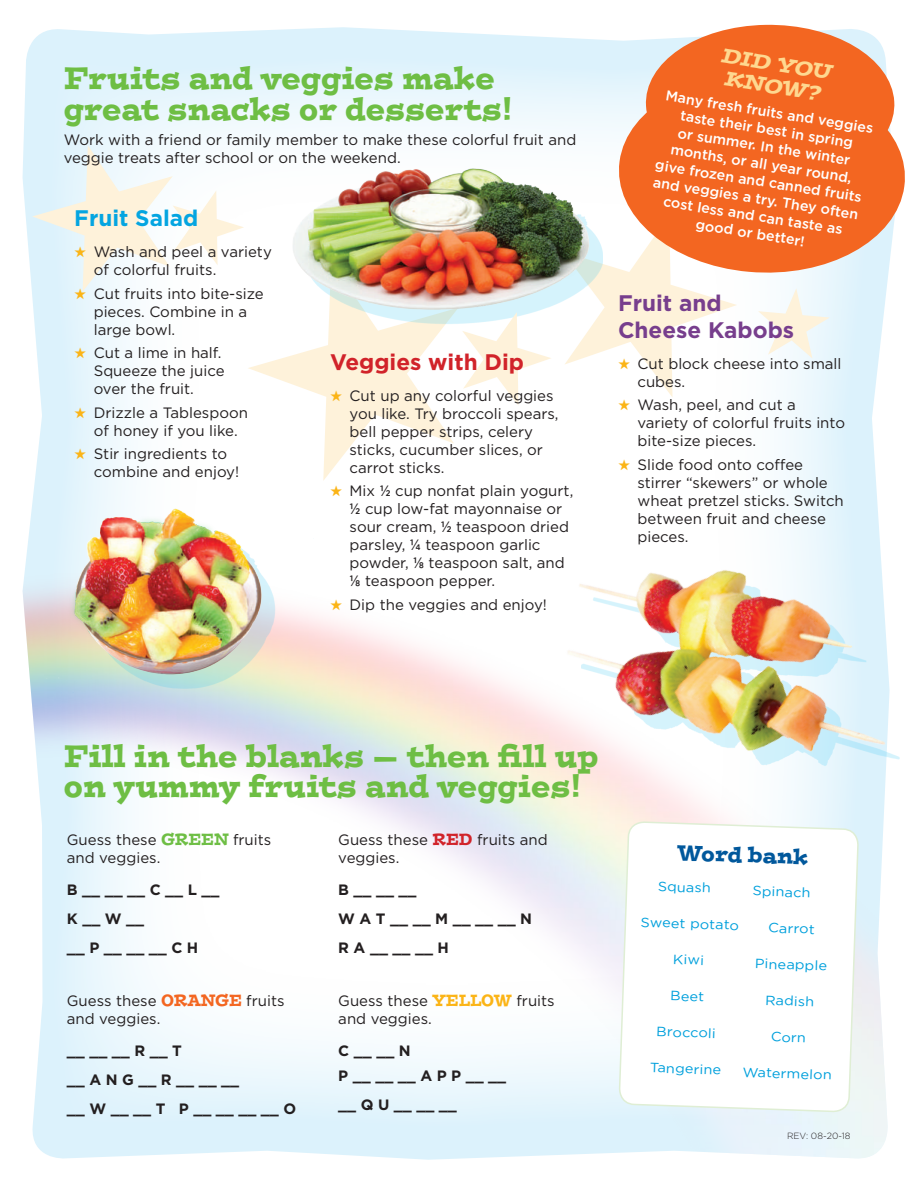
<style>
.page{position:relative;width:918px;height:1188px;background:#fff}
.page>*{position:absolute;margin:0;border:0;box-sizing:border-box;transform-origin:0 0}
.t1{font:31.2px/30.6px "Postino Std";letter-spacing:.01em;color:#6ebe44;scale:.83 1}
.t2{font:700 22.5px/27px "Gotham";color:#773e8d}
.t3{font:700 22.5px "Gotham";color:#d1232a}
.t4{font:700 22.5px "Gotham";color:#04a5e1}
.t5{font:21.45px "Postino Std";color:#01589c;scale:.86 1}
.t6{font:italic 20.1px/22.6px "Postino Std";color:#fed890;text-align:center}
.t7{font:15px/18px "Gotham";color:#231f20}
.t8{font:700 15px/28.8px "Gotham";color:#231f20}
.t9{font:500 14.25px/17.5px "Gotham";color:#fff;text-align:center}
.t10{font:13.35px "Gotham";color:#00a0dc;scale:1.09 1}
.t11{font:300 9px "Gotham";color:#231f20}
.s1{color:#fbb416}
.s2{font-family:"Gotham Narrow";font-weight:500}
.s3{font-family:"Postino Std";font-size:16.35px;color:#6ebe44}
.s4{font-family:"Postino Std";font-size:16.35px;color:#f36621}
.s5{font-family:"Postino Std";font-size:16.35px;color:#d1232a}
.s6{font-family:"Postino Std";font-size:16.35px;color:#fbb416}
</style>
<div class="page">
<svg style="left:23px;top:27px;width:865px;height:425px;fill:#dcf2fc"></svg>
<svg style="left:50px;top:56px;width:819px;height:396px"></svg>
<svg style="left:563px;top:215px;width:174px;height:183px"></svg>
<svg style="left:758px;top:288px;width:72px;height:71px"></svg>
<div style="left:61px;top:523px;width:253px;height:170px;background:#2bc4f3;opacity:.2"></div>
<img style="left:45px;top:509px;width:255px;height:170px">
<svg style="left:32px;top:145px;width:212px;height:147px"></svg>
<svg style="left:248px;top:261px;width:210px;height:220px"></svg>
<img style="left:530px;top:473px;width:370px;height:435px">
<img style="left:278px;top:149px;width:327px;height:187px">
<svg style="left:462px;top:312px;width:90px;height:94px"></svg>
<svg style="left:612px;top:69px;width:293px;height:210px;fill:#f36621"></svg>
<svg style="left:643px;top:24px;width:254px;height:160px;background:#f2783c"></svg>
<svg style="left:618px;top:821px;width:241px;height:292px"></svg>
<svg style="left:892px;top:473px;width:8px;height:118px"></svg>
<h1 class="t1" style="left:64px;top:62px;width:542px">Fruits and veggies make great snacks or desserts!</h1>
<p class="t7" style="left:64px;top:131px;width:514px">Work with a friend or family member to make these colorful fruit and veggie treats after school or on the weekend.</p>
<h2 class="t4" style="left:74px;top:203px;width:126px">Fruit Salad</h2>
<p class="t7" style="left:94px;top:243px;width:180px;text-indent:-20px"><span class="s1">★</span> Wash and peel a variety of colorful fruits.</p>
<p class="t7" style="left:94px;top:284px;width:172px;text-indent:-20px"><span class="s1">★</span> Cut fruits into bite-size pieces. Combine in a large bowl.</p>
<p class="t7" style="left:94px;top:344px;width:132px;text-indent:-20px"><span class="s1">★</span> Cut a lime in half.<br>Squeeze the juice over the fruit.</p>
<p class="t7" style="left:94px;top:403px;width:156px;text-indent:-20px"><span class="s1">★</span> Drizzle a Tablespoon of honey if you like.</p>
<p class="t7" style="left:94px;top:444px;width:147px;text-indent:-20px"><span class="s1">★</span> Stir ingredients to combine and enjoy!</p>
<h2 class="t3" style="left:330px;top:347px;width:195px">Veggies with Dip</h2>
<p class="t7" style="left:350px;top:386px;width:210px;text-indent:-20px"><span class="s1">★</span> Cut up any colorful veggies you like. Try broccoli spears, bell pepper strips, celery sticks, cucumber slices, or carrot sticks.</p>
<p class="t7" style="left:350px;top:482px;width:225px;text-indent:-20px"><span class="s1">★</span> Mix <span class="s2">½</span> cup nonfat plain yogurt, <span class="s2">½</span> cup low-fat mayonnaise or sour cream, <span class="s2">½</span> teaspoon dried parsley, <span class="s2">¼</span> teaspoon garlic powder, <span class="s2">⅛</span> teaspoon salt, and <span class="s2">⅛</span> teaspoon pepper.</p>
<p class="t7" style="left:330px;top:595px;width:218px"><span class="s1">★</span> Dip the veggies and enjoy!</p>
<h3 class="t6" style="left:724px;top:43px;width:112px;rotate:9deg">DID YOU<br>KNOW?</h3>
<p class="t9" style="left:667px;top:86px;width:211px;rotate:9deg">Many fresh fruits and veggies taste their best in spring<br>or summer. In the winter months, or all year round, give frozen and canned fruits and veggies a try. They often cost less and can taste as good or better!</p>
<h2 class="t2" style="left:618px;top:289px;width:178px">Fruit and<br>Cheese Kabobs</h2>
<p class="t7" style="left:638px;top:354px;width:205px;text-indent:-20px"><span class="s1">★</span> Cut block cheese into small cubes.</p>
<p class="t7" style="left:638px;top:396px;width:209px;text-indent:-20px"><span class="s1">★</span> Wash, peel, and cut a variety of colorful fruits into bite-size pieces.</p>
<p class="t7" style="left:638px;top:455px;width:208px;text-indent:-20px"><span class="s1">★</span> Slide food onto coffee stirrer “skewers” or whole wheat pretzel sticks. Switch between fruit and cheese pieces.</p>
<h1 class="t1" style="left:64px;top:740px;width:646px">Fill in the blanks — then fill up on yummy fruits and veggies!</h1>
<p class="t7" style="left:67px;top:831px;width:206px">Guess these <span class="s3">GREEN</span> fruits and veggies.</p>
<p class="t8" style="left:67px;top:875px;width:154px">B __ __ __ C __ L __<br>K __ W __<br>__ P __ __ __ C H</p>
<p class="t7" style="left:67px;top:992px;width:219px">Guess these <span class="s4">ORANGE</span> fruits and veggies.</p>
<p class="t8" style="left:67px;top:1036px;width:231px">__ __ __ R __ T<br>__ A N G __ R __ __ __<br>__ W __ __ T P __ __ __ __ O</p>
<p class="t7" style="left:338px;top:831px;width:211px">Guess these <span class="s5">RED</span> fruits and veggies.</p>
<p class="t8" style="left:338px;top:875px;width:195px">B __ __ __<br>W A T __ __ M __ __ __ N<br>R A __ __ __ H</p>
<p class="t7" style="left:338px;top:992px;width:218px">Guess these <span class="s6">YELLOW</span> fruits and veggies.</p>
<p class="t8" style="left:338px;top:1039px;width:169px;line-height:24.8px">C __ __ N<br>P __ __ __ A P P __ __</p>
<p class="t8" style="left:338px;top:1090px;width:120px">__ Q U __ __ __</p>
<h3 class="t5" style="left:678px;top:838px;width:154px;rotate:2deg">Word bank</h3>
<p class="t10" style="left:658px;top:878px;width:50px;rotate:2deg">Squash</p>
<p class="t10" style="left:641px;top:913px;width:92px;rotate:2deg">Sweet potato</p>
<p class="t10" style="left:673px;top:951px;width:30px;rotate:2deg">Kiwi</p>
<p class="t10" style="left:671px;top:987px;width:33px;rotate:2deg">Beet</p>
<p class="t10" style="left:657px;top:1023px;width:56px;rotate:2deg">Broccoli</p>
<p class="t10" style="left:650px;top:1059px;width:67px;rotate:2deg">Tangerine</p>
<p class="t10" style="left:753px;top:882px;width:55px;rotate:2deg">Spinach</p>
<p class="t10" style="left:769px;top:919px;width:44px;rotate:2deg">Carrot</p>
<p class="t10" style="left:755px;top:955px;width:68px;rotate:2deg">Pineapple</p>
<p class="t10" style="left:765px;top:991px;width:47px;rotate:2deg">Radish</p>
<p class="t10" style="left:771px;top:1028px;width:34px;rotate:2deg">Corn</p>
<p class="t10" style="left:743px;top:1063px;width:83px;rotate:2deg">Watermelon</p>
<p class="t11" style="left:787px;top:1130px;width:65px">REV: 08-20-18</p>
</div>
